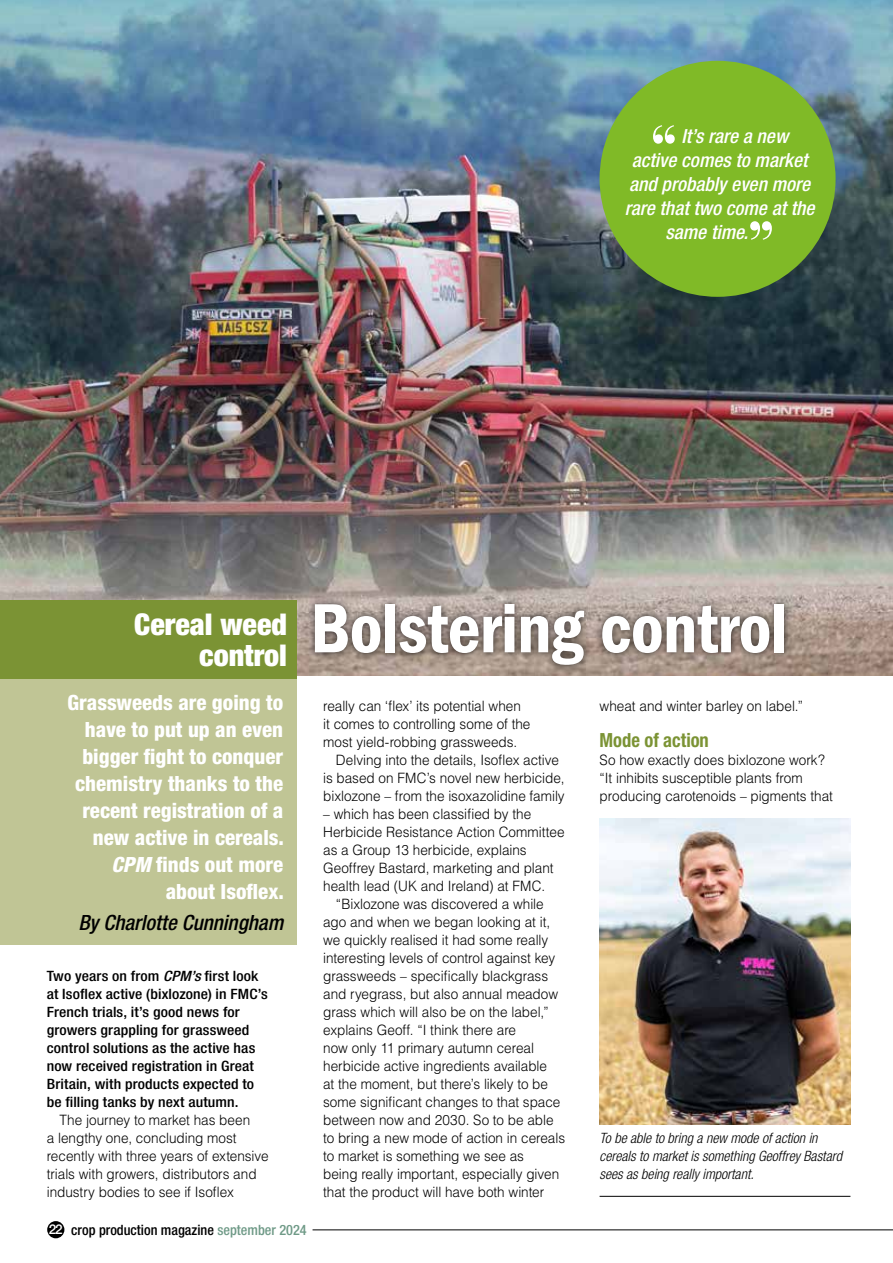
<style>
.page{position:relative;width:893px;height:1263px;background:#fff}
.page>*{position:absolute;margin:0;border:0;box-sizing:border-box;transform-origin:0 0}
.t1{font:72px "ITC Franklin Gothic Std Dm Cd";letter-spacing:-.01em;color:#fff}
.t2{font:900 condensed 55.5px "Bauer Bodoni Std";color:#fff}
.t3{font:900 condensed 30px/31.5px "Helvetica Neue LT Std";color:#fff;text-align:right}
.t4{font:800 condensed 21px/27px "Helvetica Neue LT Std";color:#fff;text-align:right}
.t5{font:italic 500 condensed 21px "Helvetica Neue LT Std";color:#000}
.t6{font:italic 500 condensed 19.5px "Helvetica Neue LT Std";color:#fff}
.t7{font:700 condensed 19.5px "Helvetica Neue LT Std";color:#7b9334;scale:.95 1}
.t8{font:300 14.25px/18px "Helvetica LT Std";letter-spacing:-.005em;color:#000;scale:.95 1}
.t9{font:500 condensed 14.25px/18px "Helvetica Neue LT Std";letter-spacing:.005em;color:#000;scale:1.1 1}
.t10{font:italic 300 condensed 14.25px/18px "Helvetica Neue LT Std";color:#000}
.t11{font:500 condensed 14.25px "Helvetica Neue LT Std";letter-spacing:.005em;color:#000}
.s1{font-style:italic}
.s2{font-stretch:normal;font-size:13.5px;color:#fff}
.s3{color:#6f9a87}
</style>
<div class="page">
<div style="left:47px;top:1221px;width:17px;height:17px;background:#000;border-radius:50%"></div>
<hr style="left:313px;top:1229px;width:580px;height:1px;background:#000">
<img style="left:0;top:0;width:893px;height:676px">
<div style="left:307px;top:596px;width:485px;height:77px;background:#000;opacity:.75"></div>
<div style="left:0;top:600px;width:297px;height:79px;background:#7b9334"></div>
<div style="left:0;top:679px;width:297px;height:266px;background:#c0c595"></div>
<hr style="left:600px;top:1196px;width:250px;height:1px;background:#000">
<img style="left:600px;top:819px;width:250px;height:306px">
<div style="left:600px;top:61px;width:236px;height:236px;background:#80ba27;border-radius:50%"></div>
<h2 class="t2" style="left:651px;top:113px;width:27px">“</h2>
<h3 class="t6" style="left:681px;top:124px;width:108px">It’s rare a new</h3>
<h3 class="t6" style="left:632px;top:148px;width:177px">active comes to market</h3>
<h3 class="t6" style="left:629px;top:172px;width:183px">and probably even more</h3>
<h3 class="t6" style="left:625px;top:196px;width:191px">rare that two come at the</h3>
<h3 class="t6" style="left:665px;top:220px;width:84px">same time.</h3>
<h2 class="t2" style="left:748px;top:209px;width:27px">”</h2>
<h3 class="t3" style="left:134px;top:608px;width:154px">Cereal weed control</h3>
<h1 class="t1" style="left:310px;top:587px;width:479px">Bolstering control</h1>
<h3 class="t4" style="left:68px;top:688px;width:218px">Grassweeds are going to have to put up an even bigger fight to conquer chemistry thanks to the recent registration of a new active in cereals.<br><span class="s1">CPM</span> finds out more about Isoflex.</h3>
<h3 class="t5" style="left:78px;top:910px;width:206px">By Charlotte Cunningham</h3>
<p class="t9" style="left:47px;top:967px;width:202px">Two years on from <span class="s1">CPM’s</span> first look at Isoflex active (bixlozone) in FMC’s French trials, it’s good news for growers grappling for grassweed control solutions as the active has now received registration in Great Britain, with products expected to be filling tanks by next autumn.</p>
<p class="t8" style="left:47px;top:1111px;width:235px;text-indent:13px">The journey to market has been<br>a lengthy one, concluding most recently with three years of extensive trials with growers, distributors and industry bodies to see if Isoflex</p>
<p class="t11" style="left:49px;top:1221px;width:259px"><span class="s2">22</span> crop production magazine <span class="s3">september 2024</span></p>
<p class="t8" style="left:323px;top:697px;width:210px">really can ‘flex’ its potential when</p>
<p class="t8" style="left:323px;top:715px;width:220px">it comes to controlling some of the</p>
<p class="t8" style="left:323px;top:733px;width:206px">most yield-robbing grassweeds.</p>
<p class="t8" style="left:336px;top:751px;width:236px">Delving into the details, Isoflex active</p>
<p class="t8" style="left:323px;top:769px;width:255px">is based on FMC’s novel new herbicide,</p>
<p class="t8" style="left:323px;top:787px;width:256px">bixlozone – from the isoxazolidine family</p>
<p class="t8" style="left:323px;top:805px;width:256px">– which has been classified by the Herbicide Resistance Action Committee as a Group 13 herbicide, explains Geoffrey Bastard, marketing and plant health lead (UK and Ireland) at FMC.</p>
<p class="t8" style="left:323px;top:895px;width:256px;text-indent:13px">“Bixlozone was discovered a while ago and when we began looking at it, we quickly realised it had some really interesting levels of control against key grassweeds – specifically blackgrass and ryegrass, but also annual meadow grass which will also be on the label,” explains Geoff. “I think there are<br>now only 11 primary autumn cereal herbicide active ingredients available<br>at the moment, but there’s likely to be some significant changes to that space between now and 2030. So to be able to bring a new mode of action in cereals to market is something we see as<br>being really important, especially given that the product will have both winter</p>
<p class="t8" style="left:600px;top:697px;width:216px">wheat and winter barley on label.”</p>
<h3 class="t7" style="left:600px;top:728px;width:117px">Mode of action</h3>
<p class="t8" style="left:600px;top:751px;width:247px">So how exactly does bixlozone work? “It inhibits susceptible plants from producing carotenoids – pigments that</p>
<p class="t10" style="left:600px;top:1129px;width:244px">To be able to bring a new mode of action in cereals to market is something Geoffrey Bastard sees as being really important.</p>
</div>
